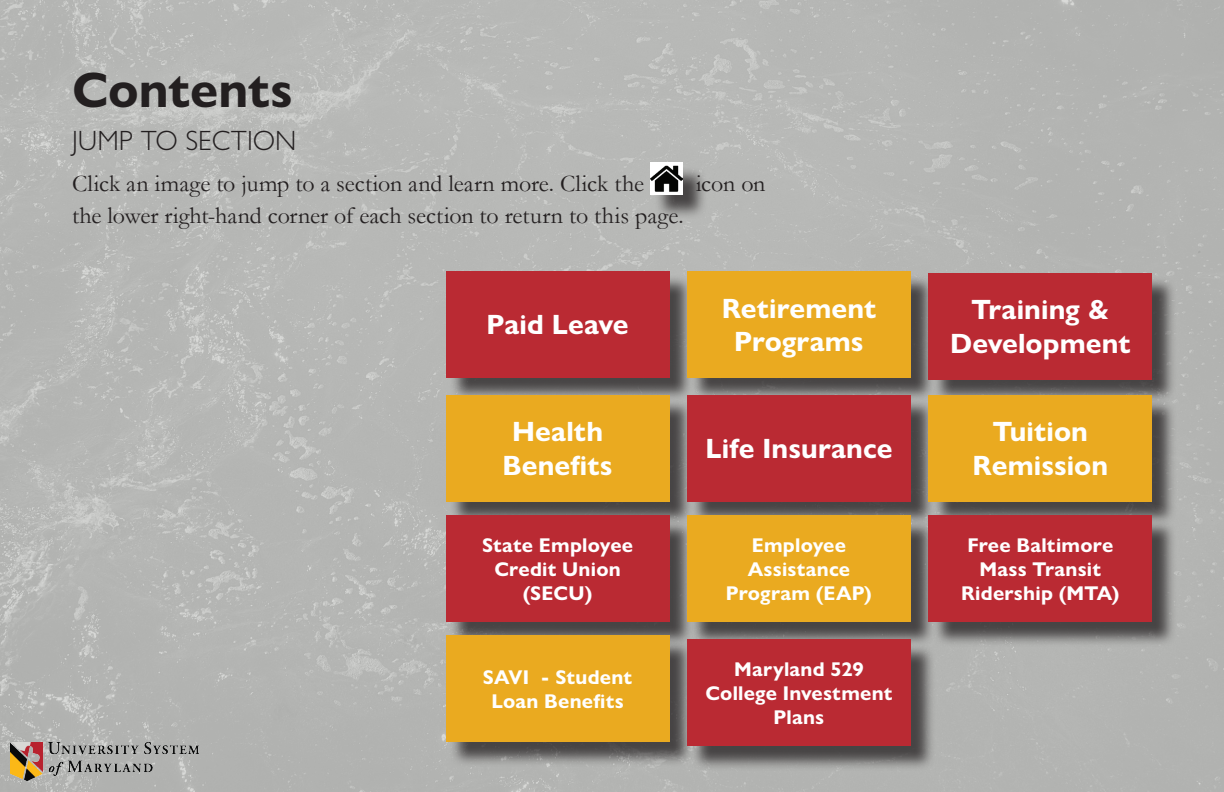
<style>
.page{position:relative;width:1224px;height:792px;background:#fff}
.page>*{position:absolute;margin:0;border:0;box-sizing:border-box;transform-origin:0 0}
.t1{font:700 50px "Gill Sans Nova";color:#231f20}
.t2{font:700 28px/33.6px "Gill Sans Nova";letter-spacing:.005em;color:#fff;text-align:center}
.t3{font:300 28px "Gill Sans Nova";color:#231f20}
.t4{font:24px "Garamond";color:#231f20}
.t5{font:700 20px/24px "Gill Sans Nova";letter-spacing:.01em;color:#fff;text-align:center}
</style>
<div class="page">
<img style="left:0;top:0;width:1224px;height:792px">
<img style="left:10px;top:742px;width:188px;height:38px">
<div style="left:449px;top:274px;width:245px;height:128px;background:#231f20;opacity:.75"></div>
<div style="left:446px;top:271px;width:223px;height:106px;background:#ba2a33"></div>
<div style="left:449px;top:398px;width:245px;height:128px;background:#231f20;opacity:.75"></div>
<div style="left:446px;top:395px;width:223px;height:106px;background:#eaaa20"></div>
<div style="left:449px;top:519px;width:245px;height:128px;background:#231f20;opacity:.75"></div>
<div style="left:446px;top:516px;width:223px;height:106px;background:#ba2a33"></div>
<div style="left:690px;top:274px;width:246px;height:128px;background:#231f20;opacity:.75"></div>
<div style="left:687px;top:271px;width:224px;height:106px;background:#eaaa20"></div>
<div style="left:690px;top:398px;width:246px;height:128px;background:#231f20;opacity:.75"></div>
<div style="left:687px;top:395px;width:224px;height:106px;background:#ba2a33"></div>
<div style="left:690px;top:519px;width:246px;height:128px;background:#231f20;opacity:.75"></div>
<div style="left:687px;top:516px;width:224px;height:106px;background:#eaaa20"></div>
<div style="left:932px;top:276px;width:245px;height:128px;background:#231f20;opacity:.75"></div>
<div style="left:929px;top:273px;width:223px;height:106px;background:#ba2a33"></div>
<div style="left:932px;top:398px;width:245px;height:128px;background:#231f20;opacity:.75"></div>
<div style="left:929px;top:395px;width:223px;height:106px;background:#eaaa20"></div>
<div style="left:932px;top:519px;width:245px;height:128px;background:#231f20;opacity:.75"></div>
<div style="left:929px;top:516px;width:223px;height:106px;background:#ba2a33"></div>
<div style="left:449px;top:639px;width:245px;height:128px;background:#231f20;opacity:.75"></div>
<div style="left:446px;top:636px;width:223px;height:106px;background:#eaaa20"></div>
<div style="left:690px;top:643px;width:246px;height:128px;background:#231f20;opacity:.75"></div>
<div style="left:687px;top:640px;width:224px;height:106px;background:#ba2a33"></div>
<div style="left:654px;top:166px;width:54px;height:54px;background:#231f20;opacity:.75"></div>
<img style="left:651px;top:163px;width:32px;height:32px">
<h1 class="t1" style="left:72px;top:59px;width:222px">Contents</h1>
<h2 class="t3" style="left:72px;top:123px;width:226px">JUMP TO SECTION</h2>
<p class="t4" style="left:72px;top:167px;width:574px">Click an image to jump to a section and learn more. Click the</p>
<p class="t4" style="left:696px;top:167px;width:71px">icon on</p>
<p class="t4" style="left:72px;top:199px;width:613px">the lower right-hand corner of each section to return to this page.</p>
<h2 class="t2" style="left:487px;top:308px;width:144px">Paid Leave</h2>
<h2 class="t2" style="left:503px;top:415px;width:111px">Health<br>Benefits</h2>
<h2 class="t2" style="left:722px;top:291px;width:156px">Retirement<br>Programs</h2>
<h2 class="t2" style="left:950px;top:293px;width:182px">Training &amp;<br>Development</h2>
<h2 class="t2" style="left:706px;top:432px;width:188px">Life Insurance</h2>
<h2 class="t2" style="left:973px;top:415px;width:137px">Tuition<br>Remission</h2>
<p class="t5" style="left:482px;top:533px;width:153px">State Employee<br>Credit Union (SECU)</p>
<p class="t5" style="left:726px;top:533px;width:148px">Employee<br>Assistance<br>Program (EAP)</p>
<p class="t5" style="left:961px;top:533px;width:160px">Free Baltimore<br>Mass Transit<br>Ridership (MTA)</p>
<p class="t5" style="left:483px;top:665px;width:151px">SAVI - Student<br>Loan Benefits</p>
<p class="t5" style="left:705px;top:657px;width:188px">Maryland 529<br>College Investment<br>Plans</p>
</div>
